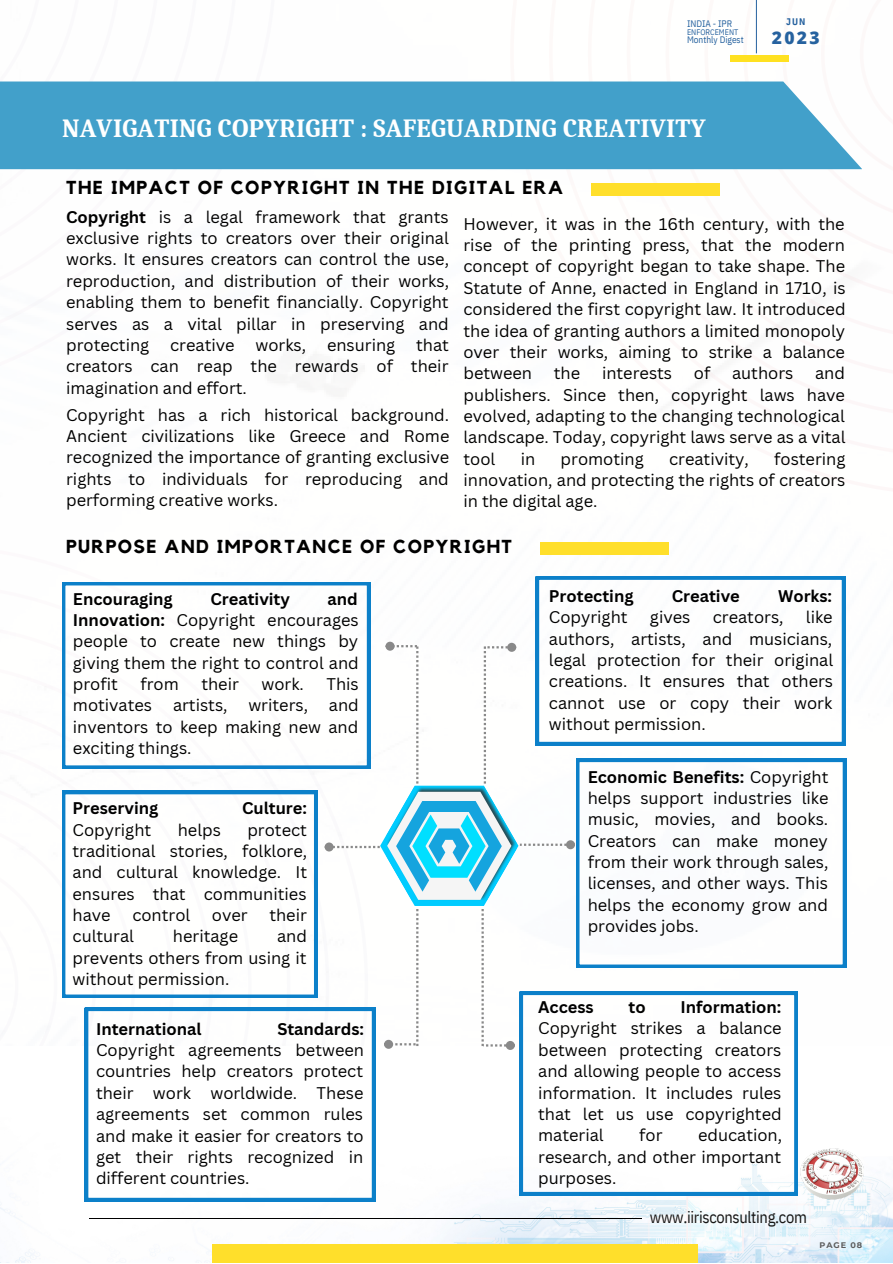
<style>
.page{position:relative;width:893px;height:1264px;background:#fff}
.page>*{position:absolute;margin:0;border:0;box-sizing:border-box;transform-origin:0 0}
.t1{font:700 25.5px "Caladea";letter-spacing:.01em;color:#fff}
.t2{font:700 18.75px "Kollektif";letter-spacing:.075em;color:#000}
.t3{font:800 17.4px "Open Sans";color:#26629f}
.t4{font:16.5px/21.3px "Canva Sans";color:#000;text-align:justify}
.t5{font:700 16.5px "Canva Sans";color:#000}
.t6{font:16.35px "IBM Plex Sans Cond";letter-spacing:-.02em;color:#171615}
.t7{font:700 9.6px "IBM Plex Sans Cond";color:#26629f}
.t8{font:9.45px "IBM Plex Sans Cond";color:#26629f}
.t9{font:8.1px "IBM Plex Sans Cond";color:#26629f}
.t10{font:700 8.1px "Montserrat";letter-spacing:.12em;color:#5c5c5c}
.s1{font-weight:700}
</style>
<div class="page">
<svg style="left:510px;top:0;width:353px;height:401px"></svg>
<img style="left:0;top:1046px;width:892px;height:216px">
<hr style="left:89px;top:1217px;width:552px;height:1px;background:#000">
<div style="left:212px;top:1244px;width:486px;height:18px;background:#ffdf2b"></div>
<hr style="left:756px;top:0;width:1px;height:53px;background:#26629f">
<div style="left:730px;top:55px;width:58px;height:6px;background:#ffe121"></div>
<img style="left:791px;top:1140px;width:84px;height:65px">
<div style="left:591px;top:183px;width:128px;height:12px;background:#ffdf2b"></div>
<div style="left:540px;top:542px;width:128px;height:12px;background:#ffdf2b"></div>
<div style="left:0;top:81px;width:862px;height:88px;background:#42a0ca"></div>
<div style="left:507px;top:643px;width:9px;height:9px;border:2px solid #898989;border-radius:50%"></div>
<div style="left:386px;top:643px;width:7px;height:6px;background:#898989;border-radius:50%"></div>
<div style="left:385px;top:641px;width:9px;height:9px;border:2px solid #898989;border-radius:50%"></div>
<div style="left:567px;top:841px;width:7px;height:7px;background:#898989;border-radius:50%"></div>
<div style="left:566px;top:840px;width:9px;height:9px;border:2px solid #898989;border-radius:50%"></div>
<div style="left:326px;top:843px;width:6px;height:7px;background:#898989;border-radius:50%"></div>
<div style="left:324px;top:842px;width:9px;height:9px;border:2px solid #898989;border-radius:50%"></div>
<div style="left:505px;top:1040px;width:10px;height:9px;border:2px solid #898989;border-radius:50%"></div>
<svg style="left:333px;top:645px;width:233px;height:403px"></svg>
<div style="left:385px;top:1040px;width:7px;height:7px;background:#898989;border-radius:50%"></div>
<div style="left:384px;top:1039px;width:9px;height:9px;border:2px solid #898989;border-radius:50%"></div>
<svg style="left:535px;top:576px;width:310px;height:169px"></svg>
<svg style="left:576px;top:758px;width:270px;height:209px"></svg>
<svg style="left:519px;top:991px;width:278px;height:204px"></svg>
<svg style="left:85px;top:1007px;width:290px;height:194px"></svg>
<svg style="left:62px;top:791px;width:255px;height:206px"></svg>
<svg style="left:62px;top:582px;width:308px;height:186px"></svg>
<p class="t7" style="left:786px;top:15px;width:21px">JUN</p>
<p class="t8" style="left:687px;top:17px;width:47px">INDIA - IPR</p>
<p class="t9" style="left:687px;top:27px;width:53px">ENFORCEMENT</p>
<p class="t8" style="left:687px;top:33px;width:58px">Monthly Digest</p>
<p class="t3" style="left:771px;top:26px;width:49px">2023</p>
<p class="t1" style="left:62px;top:114px;width:645px">NAVIGATING COPYRIGHT : SAFEGUARDING CREATIVITY</p>
<p class="t2" style="left:66px;top:179px;width:498px">THE IMPACT OF COPYRIGHT IN THE DIGITAL ERA</p>
<p class="t4" style="left:66px;top:206px;width:384px"><span class="s1">Copyright</span> is a legal framework that grants exclusive rights to creators over their original works. It ensures creators can control the use, reproduction, and distribution of their works, enabling them to benefit financially. Copyright serves as a vital pillar in preserving and protecting</p>
<p class="t4" style="left:66px;top:334px;width:384px;text-indent:350px">that creators can reap the rewards of their imagination and effort.</p>
<p class="t4" style="left:170px;top:334px;width:66px">creative</p>
<p class="t4" style="left:255px;top:334px;width:52px">works,</p>
<p class="t4" style="left:327px;top:334px;width:70px">ensuring</p>
<p class="t4" style="left:66px;top:403px;width:385px">Copyright has a rich historical background.<br>Ancient civilizations like Greece and Rome recognized the importance of granting exclusive rights to individuals for reproducing and performing creative works.</p>
<p class="t4" style="left:463px;top:213px;width:383px">However, it was in the 16th century, with the rise of the printing press, that the modern concept of copyright began to take shape. The Statute of Anne, enacted in England in 1710, is considered the first copyright law. It introduced the idea of granting authors a limited monopoly over their works, aiming to strike a balance between</p>
<p class="t4" style="left:554px;top:362px;width:28px">the</p>
<p class="t4" style="left:602px;top:362px;width:72px">interests</p>
<p class="t4" style="left:693px;top:362px;width:18px">of</p>
<p class="t4" style="left:732px;top:362px;width:63px">authors</p>
<p class="t4" style="left:463px;top:362px;width:383px;text-indent:351px">and publishers. Since then, copyright laws have evolved, adapting to the changing technological landscape. Today, copyright laws serve as a vital tool</p>
<p class="t4" style="left:463px;top:447px;width:383px;text-indent:311px">fostering innovation, and protecting the rights of creators in the digital age.</p>
<p class="t4" style="left:520px;top:447px;width:16px">in</p>
<p class="t4" style="left:560px;top:447px;width:85px">promoting</p>
<p class="t4" style="left:669px;top:447px;width:81px">creativity,</p>
<p class="t2" style="left:66px;top:538px;width:447px">PURPOSE AND IMPORTANCE OF COPYRIGHT</p>
<p class="t5" style="left:73px;top:587px;width:101px">Encouraging</p>
<p class="t5" style="left:210px;top:587px;width:81px">Creativity</p>
<p class="t4" style="left:73px;top:587px;width:287px;text-indent:255px"><span class="s1">and Innovation:</span> Copyright encourages people to create new things by giving them the right to control and profit</p>
<p class="t4" style="left:140px;top:673px;width:40px">from</p>
<p class="t4" style="left:201px;top:673px;width:39px">their</p>
<p class="t4" style="left:261px;top:673px;width:44px">work.</p>
<p class="t4" style="left:326px;top:673px;width:34px">This</p>
<p class="t4" style="left:73px;top:694px;width:81px">motivates</p>
<p class="t4" style="left:173px;top:694px;width:56px">artists,</p>
<p class="t4" style="left:248px;top:694px;width:61px">writers,</p>
<p class="t4" style="left:73px;top:694px;width:287px;text-indent:256px">and inventors to keep making new and exciting things.</p>
<p class="t5" style="left:73px;top:796px;width:87px">Preserving</p>
<p class="t5" style="left:242px;top:796px;width:66px">Culture:</p>
<p class="t4" style="left:73px;top:818px;width:80px">Copyright</p>
<p class="t4" style="left:178px;top:818px;width:45px">helps</p>
<p class="t4" style="left:73px;top:818px;width:236px;text-indent:175px">protect traditional stories, folklore, and cultural knowledge. It ensures that communities have</p>
<p class="t4" style="left:132px;top:904px;width:59px">control</p>
<p class="t4" style="left:212px;top:904px;width:37px">over</p>
<p class="t4" style="left:269px;top:904px;width:39px">their</p>
<p class="t4" style="left:73px;top:925px;width:63px">cultural</p>
<p class="t4" style="left:173px;top:925px;width:67px">heritage</p>
<p class="t4" style="left:73px;top:925px;width:236px;text-indent:204px">and prevents others from using it without permission.</p>
<p class="t5" style="left:96px;top:1017px;width:107px">International</p>
<p class="t4" style="left:96px;top:1017px;width:269px;text-indent:181px"><span class="s1">Standards:<br></span>Copyright agreements between countries help creators protect their work worldwide. These agreements set common rules and make it easier for creators to get their rights recognized in different countries.</p>
<p class="t5" style="left:549px;top:584px;width:86px">Protecting</p>
<p class="t5" style="left:671px;top:584px;width:70px">Creative</p>
<p class="t5" style="left:778px;top:584px;width:56px">Works:</p>
<p class="t4" style="left:549px;top:606px;width:80px">Copyright</p>
<p class="t4" style="left:650px;top:606px;width:42px">gives</p>
<p class="t4" style="left:712px;top:606px;width:72px">creators,</p>
<p class="t4" style="left:549px;top:606px;width:286px;text-indent:257px">like authors, artists, and musicians, legal protection for their original creations. It ensures that others cannot use or copy their work without permission.</p>
<p class="t4" style="left:587px;top:765px;width:242px"><span class="s1">Economic Benefits:</span> Copyright helps support industries like music, movies, and books.<br>Creators can make money from their work through sales, licenses, and other ways. This helps the economy grow and provides jobs.</p>
<p class="t4" style="left:538px;top:995px;width:245px;text-indent:142px"><span class="s1">Information:<br></span>Copyright strikes a balance between protecting creators and allowing people to access information. It includes rules that let us use copyrighted material</p>
<p class="t5" style="left:538px;top:995px;width:57px">Access</p>
<p class="t5" style="left:628px;top:995px;width:19px">to</p>
<p class="t4" style="left:639px;top:1124px;width:25px">for</p>
<p class="t4" style="left:538px;top:1124px;width:245px;text-indent:160px">education, research, and other important purposes.</p>
<p class="t6" style="left:650px;top:1205px;width:158px">www.iirisconsulting.com</p>
<p class="t10" style="left:819px;top:1240px;width:44px">PAGE 08</p>
</div>
